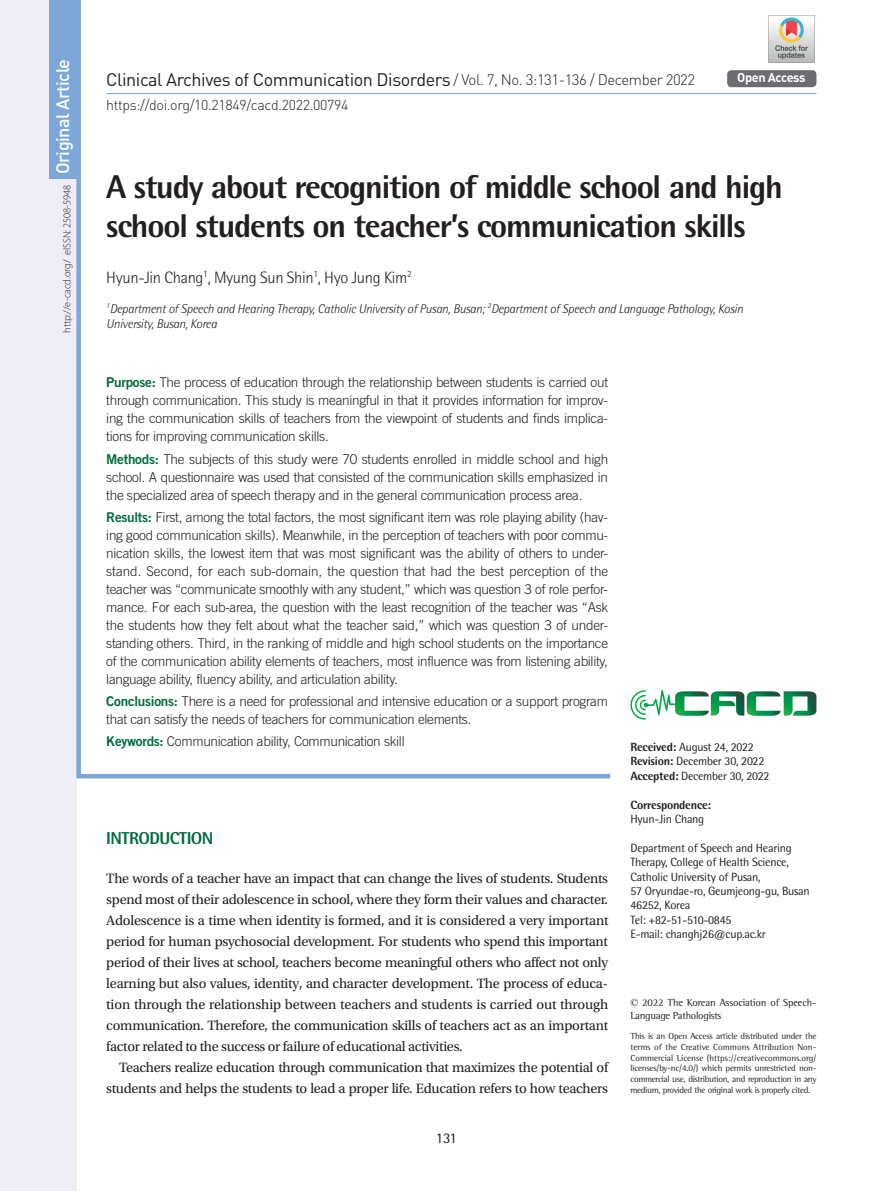
<style>
.page{position:relative;width:893px;height:1191px;background:#fff}
.page>*{position:absolute;margin:0;border:0;box-sizing:border-box;transform-origin:0 0}
.제목{font:800 33px/39px "Rotis Semi Sans Std";letter-spacing:-.035em;color:#231f20}
.DOI_단락{font:18px "DIN Pro";letter-spacing:-.025em;color:#231f20}
.논문형식{font:500 18px "DIN Pro";letter-spacing:-.025em;color:#fff}
.본문대제목{font:800 17.25px "Rotis Semi Sans Std";letter-spacing:-.03em;color:#006b3d}
.저자{font:300 16.5px "Rotis Semi Sans Std";letter-spacing:-.02em;color:#231f20}
.t1{font:14.85px "Rotis Semi Sans Std";color:#231f20}
.본문_0{font:14.25px/21px "Utopia Std";letter-spacing:-.02em;color:#231f20;text-align:justify}
.본문{font:14.25px/21px "Utopia Std";letter-spacing:-.02em;color:#231f20;text-align:right}
.t2{font:300 14.25px "DIN Pro";letter-spacing:-.025em;color:#231f20}
.초록{font:300 13.5px/18px "Trade Gothic LT Std";letter-spacing:-.02em;color:#231f20;text-align:justify}
.저자소속{font:italic 300 12.75px/15.3px "Rotis Semi Sans Std";letter-spacing:-.02em;color:#231f20}
.t3{font:700 12.75px "DIN Pro";letter-spacing:-.03em;color:#fff}
.교신저자{font:12px/14.4px "Rotis Semi Sans Std";letter-spacing:-.02em;color:#231f20}
.교신저자-2{font:800 12px/14.4px "Rotis Semi Sans Std";letter-spacing:-.02em;color:#231f20}
.t4{font:10.5px/12.6px "Rotis Semi Serif Std";letter-spacing:-.015em;color:#231f20}
.t5{font:300 10.5px "Myriad Pro";letter-spacing:-.005em;color:#231f20}
.t6{font:9px/10.8px "Rotis Semi Serif Std";letter-spacing:-.03em;color:#231f20;text-align:justify}
.s1{font-weight:300;font-size:15px}
.s2{font-family:"Trade Gothic LT Std Bd 2";font-weight:400;color:#006b3d}
.s3{font-weight:800}
.s4{font-weight:400}
.s5{font-family:"Times New Roman"}
</style>
<div class="page">
<div style="left:0;top:0;width:77px;height:1191px;background:#efeef6"></div>
<svg style="left:76px;top:0;width:539px;height:779px"></svg>
<div style="left:49px;top:0;width:28px;height:179px;background:#7ca7d8"></div>
<svg style="left:630px;top:690px;width:186px;height:29px"></svg>
<hr style="left:106px;top:93px;width:710px;height:1px;background:#7ca7d8">
<div style="left:727px;top:70px;width:89px;height:17px;background:#6c6d70;border-radius:4px"></div>
<img style="left:768px;top:16px;width:47px;height:47px">
<p class="논문형식" style="left:50px;top:174px;width:117px;rotate:-90deg">Original Article</p>
<p class="DOI_단락" style="left:106px;top:67px;width:590px">Clinical Archives of Communication Disorders <span class="s1">/ Vol. 7, No. 3:131-136 / December 2022</span></p>
<p class="t3" style="left:737px;top:69px;width:70px">Open Access</p>
<p class="t2" style="left:106px;top:95px;width:244px">https://doi.org/10.21849/cacd.2022.00794</p>
<p class="t5" style="left:61px;top:333px;width:149px;rotate:-90deg">http://e-cacd.org/ eISSN: 2508-5948</p>
<p class="제목" style="left:106px;top:167px;width:678px">A study about recognition of middle school and high school students on teacher’s communication skills</p>
<p class="저자" style="left:106px;top:268px;width:307px">Hyun-Jin Chang<sup>1</sup>, Myung Sun Shin<sup>1</sup>, Hyo Jung Kim<sup>2</sup></p>
<p class="저자소속" style="left:106px;top:301px;width:638px"><sup>1</sup>Department of Speech and Hearing Therapy, Catholic University of Pusan, Busan; <sup>2</sup>Department of Speech and Language Pathology, Kosin<br>University, Busan, Korea</p>
<p class="초록" style="left:106px;top:373px;width:503px"><span class="s2">Purpose:</span> The process of education through the relationship between students is carried out through communication. This study is meaningful in that it provides information for improv&shy;ing the communication skills of teachers from the viewpoint of students and finds implica&shy;tions for improving communication skills.</p>
<p class="초록" style="left:106px;top:449px;width:503px"><span class="s2">Methods:</span> The subjects of this study were 70 students enrolled in middle school and high school. A questionnaire was used that consisted of the communication skills emphasized in the specialized area of speech therapy and in the general communication process area.</p>
<p class="초록" style="left:106px;top:508px;width:503px"><span class="s2">Results:</span> First, among the total factors, the most significant item was role playing ability (hav&shy;ing good communication skills). Meanwhile, in the perception of teachers with poor commu&shy;nication skills, the lowest item that was most significant was the ability of others to under&shy;stand. Second, for each sub-domain, the question that had the best perception of the teacher was “communicate smoothly with any student,” which was question 3 of role perfor&shy;mance. For each sub-area, the question with the least recognition of the teacher was “Ask the students how they felt about what the teacher said,” which was question 3 of under&shy;standing others. Third, in the ranking of middle and high school students on the importance of the communication ability elements of teachers, most influence was from listening ability, language ability, fluency ability, and articulation ability.</p>
<p class="초록" style="left:106px;top:692px;width:503px"><span class="s2">Conclusions:</span> There is a need for professional and intensive education or a support program that can satisfy the needs of teachers for communication elements.</p>
<p class="초록" style="left:106px;top:732px;width:300px"><span class="s2">Keywords:</span> Communication ability, Communication skill</p>
<p class="본문대제목" style="left:106px;top:827px;width:109px">INTRODUCTION</p>
<p class="본문_0" style="left:106px;top:868px;width:504px">The words of a teacher have an impact that can change the lives of students. Students spend most of their adolescence in school, where they form their values and character.<br>Adolescence is a time when identity is formed, and it is considered a very important period for human psychosocial development. For students who spend this important period of their lives at school, teachers become meaningful others who affect not only learning but also values, identity, and character development. The process of educa&shy;tion through the relationship between teachers and students is carried out through communication. Therefore, the communication skills of teachers act as an important factor related to the success or failure of educational activities.</p>
<p class="본문" style="left:106px;top:1057px;width:503px">Teachers realize education through communication that maximizes the potential of students and helps the students to lead a proper life. Education refers to how teachers</p>
<p class="t1" style="left:436px;top:1129px;width:23px">131</p>
<p class="교신저자" style="left:630px;top:739px;width:125px"><span class="s3">Received:</span> August 24, 2022</p>
<p class="교신저자" style="left:630px;top:754px;width:135px"><span class="s3">Revision:</span> December 30, 2022</p>
<p class="교신저자" style="left:630px;top:768px;width:140px"><span class="s3">Accepted:</span> December 30, 2022</p>
<p class="교신저자-2" style="left:630px;top:797px;width:82px">Correspondence:<br><span class="s4">Hyun-Jin Chang</span></p>
<p class="교신저자" style="left:630px;top:840px;width:181px">Department of Speech and Hearing<br>Therapy, College of Health Science,<br>Catholic University of Pusan,<br>57 Oryundae-ro, Geumjeong-gu, Busan<br>46252, Korea</p>
<p class="교신저자" style="left:630px;top:912px;width:103px">Tel: +82-51-510-0845</p>
<p class="교신저자" style="left:630px;top:926px;width:137px">E-mail: changhj26@cup.ac.kr</p>
<p class="t4" style="left:630px;top:996px;width:187px"><span class="s5">©</span> 2022 The Korean Association of Speech-<br>Language Pathologists</p>
<p class="t6" style="left:630px;top:1030px;width:188px">This is an Open Access article distributed under the terms of the Creative Commons Attribution Non-Commercial License (https://creativecommons.org/ licenses/by-nc/4.0/) which permits unrestricted non&shy;commercial use, distribution, and reproduction in any medium, provided the original work is properly cited.</p>
</div>
